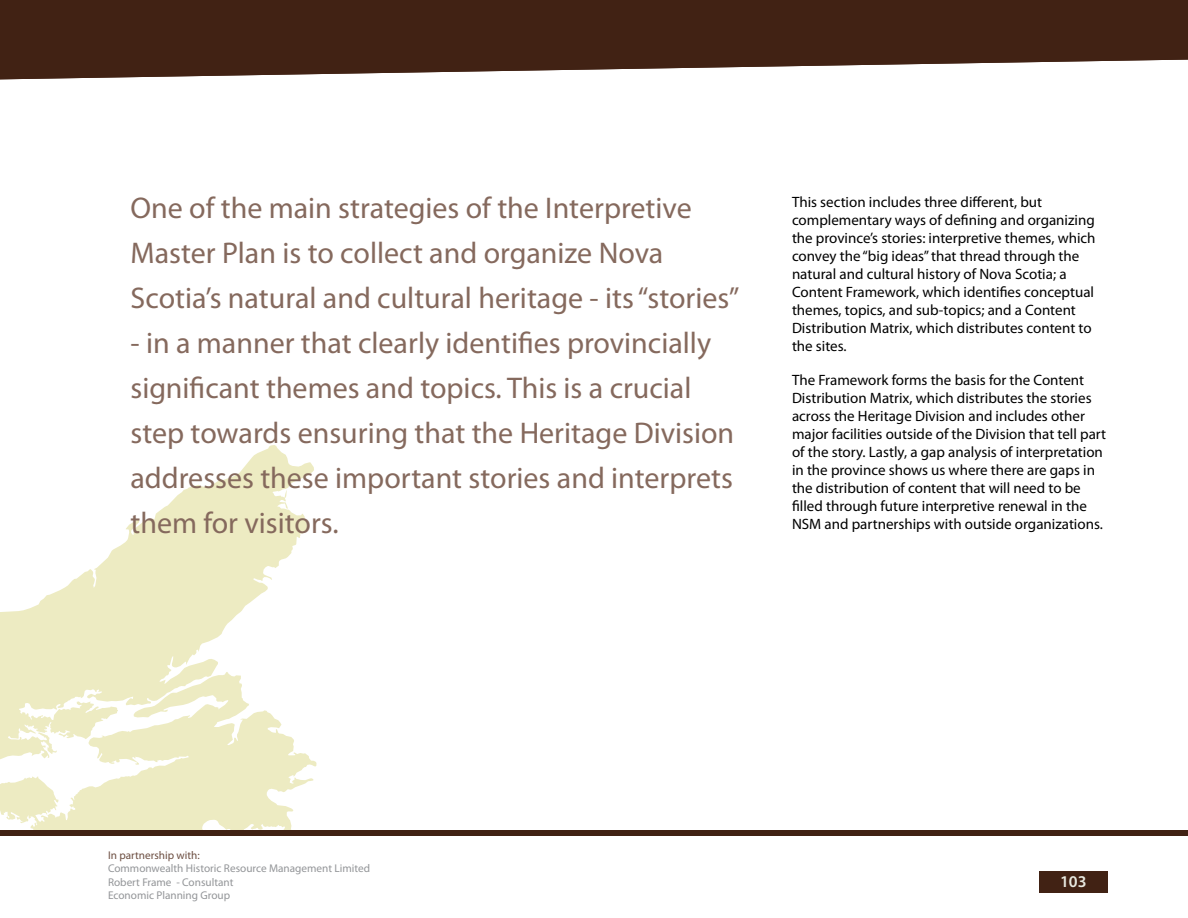
<style>
.page{position:relative;width:1188px;height:918px;background:#fff}
.page>*{position:absolute;margin:0;border:0;box-sizing:border-box;transform-origin:0 0}
.t1{font:30px/45px "Myriad Pro";color:#85695d}
.t2{font:600 16.5px "Myriad Pro";color:#e8e9e0}
.t3{font:15px/18px "Myriad Pro";color:#000}
.t4{font:11.25px/13.5px "Myriad Pro";color:#939598}
.t5{font:11.25px "Myriad Pro";color:#6c4e41}
</style>
<div class="page">
<svg style="left:0;top:0;width:1188px;height:80px;background:#593e32"></svg>
<div style="left:1039px;top:872px;width:69px;height:21px;background:#412214"></div>
<svg style="left:0;top:445px;width:316px;height:386px;fill:#edebc2"></svg>
<div style="left:0;top:831px;width:1188px;height:5px;background:#412214"></div>
<h1 class="t1" style="left:130px;top:185px;width:611px">One of the main strategies of the Interpretive<br>Master Plan is to collect and organize Nova<br>Scotia’s natural and cultural heritage - its “stories”</h1>
<h1 class="t1" style="left:130px;top:320px;width:605px">- in a manner that clearly identifies provincially significant themes and topics. This is a crucial step towards ensuring that the Heritage Division addresses these important stories and interprets them for visitors.</h1>
<p class="t3" style="left:792px;top:193px;width:305px">This section includes three different, but complementary ways of defining and organizing the province’s stories: interpretive themes, which convey the “big ideas” that thread through the natural and cultural history of Nova Scotia; a Content Framework, which identifies conceptual themes, topics, and sub-topics; and a Content Distribution Matrix, which distributes content to the sites.</p>
<p class="t3" style="left:792px;top:371px;width:316px">The Framework forms the basis for the Content Distribution Matrix, which distributes the stories across the Heritage Division and includes other major facilities outside of the Division that tell part of the story. Lastly, a gap analysis of interpretation in the province shows us where there are gaps in the distribution of content that will need to be filled through future interpretive renewal in the NSM and partnerships with outside organizations.</p>
<p class="t5" style="left:108px;top:848px;width:93px">In partnership with:</p>
<p class="t4" style="left:108px;top:862px;width:264px">Commonwealth Historic Resource Management Limited<br>Robert Frame - Consultant<br>Economic Planning Group</p>
<p class="t2" style="left:1060px;top:871px;width:28px">103</p>
</div>
